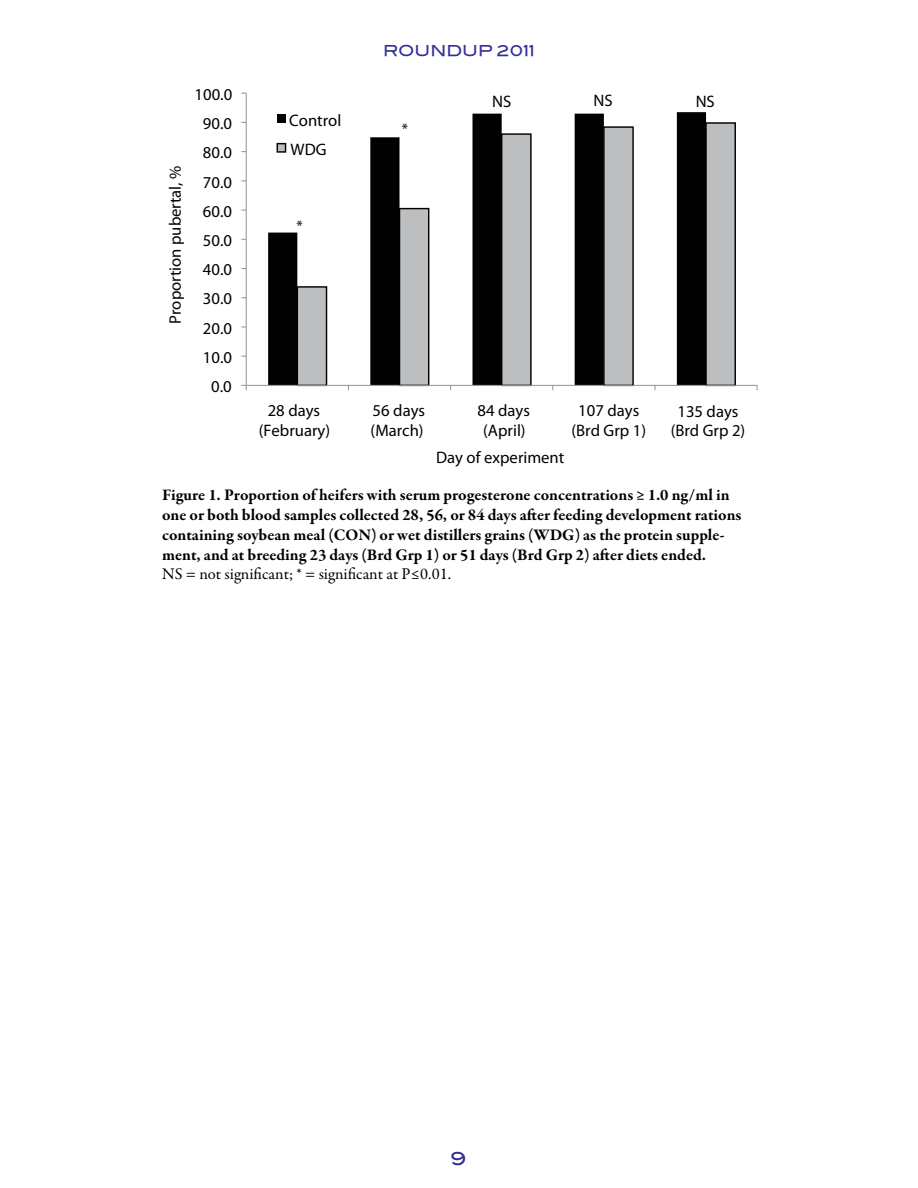
<style>
.page{position:relative;width:918px;height:1188px;background:#fff}
.page>*{position:absolute;margin:0;border:0;box-sizing:border-box;transform-origin:0 0}
.t1{font:18px "Blair Md ITCTT Medium";color:#333092}
.t2{font:16.65px/19.5px "Times New Roman MS";color:#010101;text-align:center}
.t3{font:16.65px "Times New Roman Bd MS";color:#010101}
.t4{font:700 16.5px/19.8px "Garamond Premr Pro";color:#000}
.t5{font:16.5px "Garamond Premr Pro";color:#000}
.t6{font:15.3px "Times New Roman MS";color:#010101}
.t7{font:15px "Blair Md ITCTT Medium";color:#333092}
</style>
<div class="page">
<svg style="left:268px;top:112px;width:438px;height:273px"></svg>
<svg style="left:296px;top:122px;width:441px;height:265px"></svg>
<hr style="left:246px;top:93px;width:1px;height:292px;background:#979797">
<hr style="left:246px;top:385px;width:511px;height:1px;background:#979797">
<svg style="left:241px;top:385px;width:6px;height:5px"></svg>
<div style="left:277px;top:115px;width:9px;height:8px;background:#010101"></div>
<div style="left:277px;top:144px;width:9px;height:8px;background:#bcbec0"></div>
<div style="left:277px;top:143px;width:9px;height:10px;border:1px solid #000"></div>
<p class="t3" style="left:165px;top:324px;width:160px;rotate:-90deg">Proportion pubertal, %</p>
<p class="t2" style="left:195px;top:84px;width:39px">100.0</p>
<p class="t2" style="left:203px;top:113px;width:31px">90.0</p>
<p class="t2" style="left:203px;top:143px;width:31px">80.0</p>
<p class="t2" style="left:203px;top:172px;width:31px">70.0</p>
<p class="t2" style="left:203px;top:201px;width:31px">60.0</p>
<p class="t2" style="left:203px;top:230px;width:31px">50.0</p>
<p class="t2" style="left:203px;top:260px;width:31px">40.0</p>
<p class="t2" style="left:203px;top:289px;width:31px">30.0</p>
<p class="t2" style="left:203px;top:318px;width:31px">20.0</p>
<p class="t2" style="left:203px;top:347px;width:31px">10.0</p>
<p class="t2" style="left:211px;top:376px;width:22px">0.0</p>
<p class="t7" style="left:383px;top:39px;width:153px">ROUNDUP 2011</p>
<p class="t2" style="left:289px;top:106px;width:54px;line-height:29.1px;text-align:left">Control<br>WDG</p>
<p class="t6" style="left:296px;top:216px;width:8px">*</p>
<p class="t6" style="left:402px;top:120px;width:8px">*</p>
<p class="t2" style="left:492px;top:91px;width:21px">NS</p>
<p class="t2" style="left:593px;top:90px;width:21px">NS</p>
<p class="t2" style="left:696px;top:91px;width:21px">NS</p>
<p class="t2" style="left:259px;top:401px;width:73px">28 days (February)</p>
<p class="t2" style="left:371px;top:401px;width:56px;text-align:left">56 days (March)</p>
<p class="t2" style="left:477px;top:401px;width:54px">84 days (April)</p>
<p class="t2" style="left:571px;top:401px;width:76px">107 days (Brd Grp 1)</p>
<p class="t2" style="left:671px;top:401px;width:76px">135 days (Brd Grp 2)</p>
<p class="t3" style="left:436px;top:447px;width:130px">Day of experiment</p>
<p class="t4" style="left:162px;top:485px;width:581px">Figure 1. Proportion of heifers with serum progesterone concentrations ≥ 1.0 ng/ml in one or both blood samples collected 28, 56, or 84 days after feeding development rations containing soybean meal (CON) or wet distillers grains (WDG) as the protein supple&shy;ment, and at breeding 23 days (Brd Grp 1) or 51 days (Brd Grp 2) after diets ended.</p>
<p class="t5" style="left:162px;top:564px;width:291px">NS = not significant; * = significant at P≤0.01.</p>
<p class="t1" style="left:451px;top:1144px;width:18px">9</p>
</div>
